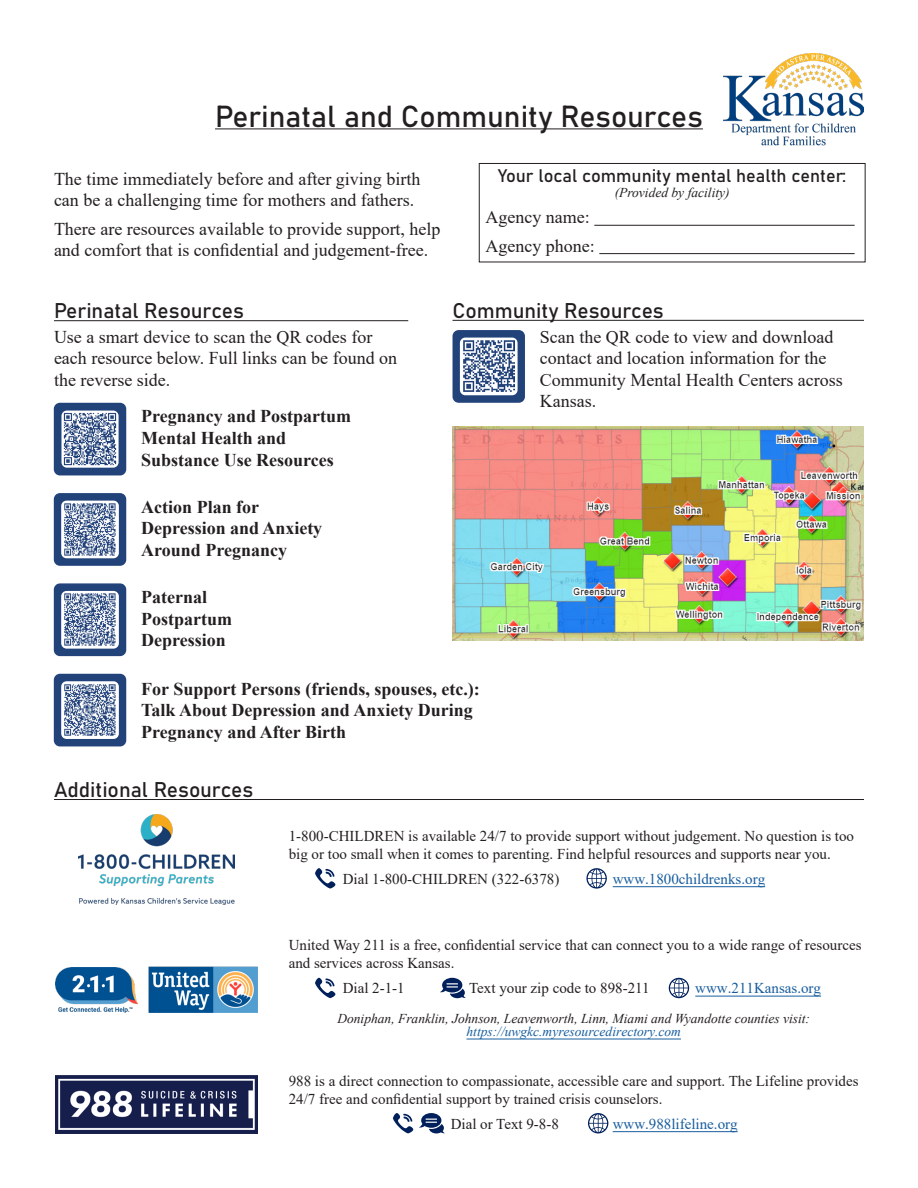
<style>
.page{position:relative;width:918px;height:1188px;background:#fff}
.page>*{position:absolute;margin:0;border:0;box-sizing:border-box;transform-origin:0 0}
.t1{font:30px "Bahnschrift";color:#231f20}
.t2{font:21px "Bahnschrift";color:#231f20}
.t3{font:18px/21.6px "Times New Roman";color:#231f20}
.t4{font:700 18px/21.6px "Times New Roman";color:#231f20}
.t5{font:18px "Bahnschrift";color:#231f20}
.t6{font:15px/18px "Times New Roman";color:#231f20}
.t7{font:15px "Times New Roman";color:#175d9e}
.t8{font:italic 13.5px "Times New Roman";color:#231f20}
.t9{font:italic 13.5px "Times New Roman";color:#175d9e}
</style>
<div class="page">
<img style="left:724px;top:54px;width:140px;height:92px">
<hr style="left:215px;top:129px;width:488px;height:1px;background:#231f20">
<div style="left:479px;top:163px;width:387px;height:99px;border:1px solid #231f20"></div>
<hr style="left:594px;top:225px;width:261px;height:1px;background:#231f20">
<hr style="left:599px;top:253px;width:256px;height:1px;background:#231f20">
<div style="left:55px;top:404px;width:71px;height:71px;background:#22427a;border-radius:5px"></div>
<div style="left:54px;top:403px;width:72px;height:72px;border:2px solid #22427a;border-radius:5px"></div>
<img style="left:61px;top:411px;width:58px;height:57px">
<div style="left:55px;top:494px;width:71px;height:71px;background:#22427a;border-radius:5px"></div>
<div style="left:54px;top:493px;width:72px;height:73px;border:2px solid #22427a;border-radius:5px"></div>
<img style="left:61px;top:501px;width:58px;height:57px">
<div style="left:55px;top:675px;width:71px;height:71px;background:#22427a;border-radius:5px"></div>
<div style="left:54px;top:674px;width:72px;height:72px;border:2px solid #22427a;border-radius:5px"></div>
<img style="left:61px;top:681px;width:58px;height:58px">
<div style="left:55px;top:584px;width:71px;height:71px;background:#22427a;border-radius:5px"></div>
<div style="left:54px;top:583px;width:72px;height:73px;border:2px solid #22427a;border-radius:5px"></div>
<img style="left:61px;top:591px;width:58px;height:58px">
<hr style="left:54px;top:320px;width:354px;height:1px;background:#231f20">
<hr style="left:54px;top:799px;width:810px;height:1px;background:#231f20">
<hr style="left:453px;top:320px;width:411px;height:1px;background:#231f20">
<div style="left:453px;top:331px;width:71px;height:71px;background:#22427a;border-radius:5px"></div>
<div style="left:453px;top:330px;width:72px;height:73px;border:2px solid #22427a;border-radius:5px"></div>
<svg style="left:460px;top:338px;width:58px;height:57px"></svg>
<img style="left:463px;top:341px;width:51px;height:51px">
<img style="left:453px;top:427px;width:411px;height:213px">
<img style="left:79px;top:815px;width:155px;height:89px">
<svg style="left:586px;top:868px;width:21px;height:21px"></svg>
<svg style="left:315px;top:868px;width:20px;height:21px"></svg>
<img style="left:55px;top:967px;width:83px;height:46px">
<img style="left:149px;top:967px;width:108px;height:46px">
<svg style="left:669px;top:978px;width:20px;height:20px"></svg>
<svg style="left:315px;top:978px;width:20px;height:20px"></svg>
<svg style="left:440px;top:978px;width:26px;height:20px"></svg>
<img style="left:56px;top:1075px;width:201px;height:59px">
<svg style="left:588px;top:1113px;width:20px;height:20px"></svg>
<svg style="left:393px;top:1113px;width:20px;height:20px"></svg>
<svg style="left:419px;top:1113px;width:26px;height:20px"></svg>
<hr style="left:613px;top:886px;width:152px;height:1px;background:#175d9e">
<hr style="left:695px;top:996px;width:126px;height:1px;background:#175d9e">
<hr style="left:467px;top:1039px;width:214px;height:1px;background:#175d9e">
<hr style="left:613px;top:1131px;width:125px;height:1px;background:#175d9e">
<h1 class="t1" style="left:215px;top:94px;width:489px">Perinatal and Community Resources</h1>
<p class="t3" style="left:54px;top:167px;width:368px">The time immediately before and after giving birth can be a challenging time for mothers and fathers.</p>
<p class="t3" style="left:54px;top:217px;width:388px">There are resources available to provide support, help and comfort that is confidential and judgement-free.</p>
<p class="t5" style="left:498px;top:162px;width:350px">Your local community mental health center:</p>
<p class="t8" style="left:615px;top:183px;width:116px">(Provided by facility)</p>
<p class="t3" style="left:485px;top:203px;width:111px;line-height:28.3px">Agency name:<br>Agency phone:</p>
<h2 class="t2" style="left:54px;top:295px;width:191px">Perinatal Resources</h2>
<h2 class="t2" style="left:453px;top:294px;width:213px">Community Resources</h2>
<p class="t3" style="left:54px;top:325px;width:345px">Use a smart device to scan the QR codes for each resource below. Full links can be found on the reverse side.</p>
<p class="t3" style="left:540px;top:325px;width:304px">Scan the QR code to view and download contact and location information for the<br>Community Mental Health Centers across<br>Kansas.</p>
<p class="t4" style="left:141px;top:405px;width:211px">Pregnancy and Postpartum<br>Mental Health and<br>Substance Use Resources</p>
<p class="t4" style="left:141px;top:495px;width:183px">Action Plan for<br>Depression and Anxiety<br>Around Pregnancy</p>
<p class="t4" style="left:141px;top:586px;width:92px">Paternal<br>Postpartum<br>Depression</p>
<p class="t4" style="left:141px;top:677px;width:340px">For Support Persons (friends, spouses, etc.):<br>Talk About Depression and Anxiety During<br>Pregnancy and After Birth</p>
<h2 class="t2" style="left:54px;top:774px;width:201px">Additional Resources</h2>
<p class="t6" style="left:289px;top:827px;width:567px">1-800-CHILDREN is available 24/7 to provide support without judgement. No question is too big or too small when it comes to parenting. Find helpful resources and supports near you.</p>
<p class="t6" style="left:343px;top:869px;width:218px">Dial 1-800-CHILDREN (322-6378)</p>
<p class="t7" style="left:613px;top:868px;width:154px">www.1800childrenks.org</p>
<p class="t6" style="left:289px;top:936px;width:574px">United Way 211 is a free, confidential service that can connect you to a wide range of resources and services across Kansas.</p>
<p class="t6" style="left:343px;top:979px;width:64px">Dial 2-1-1</p>
<p class="t6" style="left:469px;top:979px;width:182px">Text your zip code to 898-211</p>
<p class="t7" style="left:695px;top:978px;width:127px">www.211Kansas.org</p>
<p class="t8" style="left:337px;top:1009px;width:474px">Doniphan, Franklin, Johnson, Leavenworth, Linn, Miami and Wyandotte counties visit:</p>
<p class="t9" style="left:466px;top:1023px;width:216px">https://uwgkc.myresourcedirectory.com</p>
<p class="t6" style="left:289px;top:1072px;width:571px">988 is a direct connection to compassionate, accessible care and support. The Lifeline provides<br>24/7 free and confidential support by trained crisis counselors.</p>
<p class="t6" style="left:451px;top:1114px;width:110px">Dial or Text 9-8-8</p>
<p class="t7" style="left:613px;top:1113px;width:126px">www.988lifeline.org</p>
</div>
